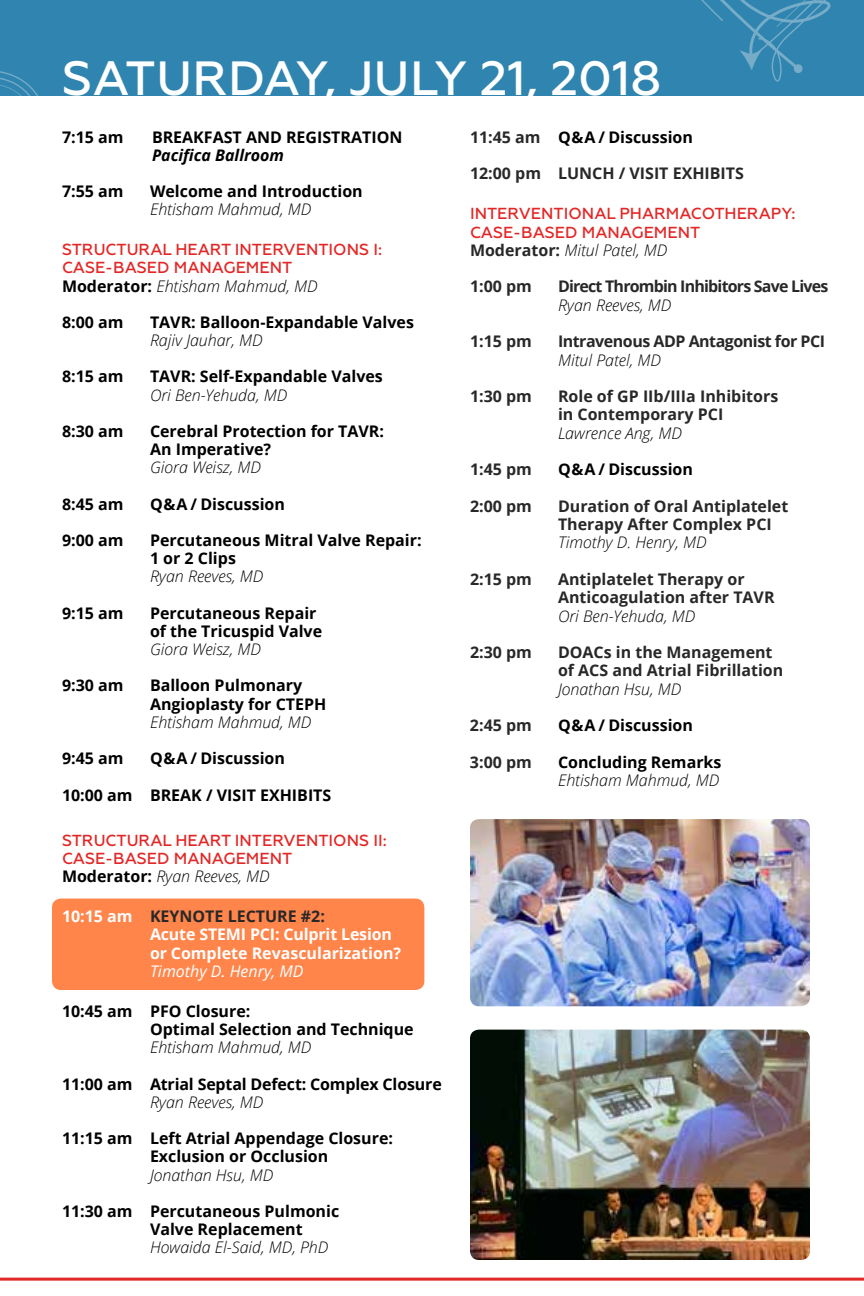
<style>
.page{position:relative;width:864px;height:1296px;background:#fff}
.page>*{position:absolute;margin:0;border:0;box-sizing:border-box;transform-origin:0 0}
.t1{font:500 48px "Geometria";color:#fff}
.t2{font:700 16px/18.2px "Open Sans";color:#000}
.t3{font:italic 300 16px "Open Sans";color:#000}
.t4{font:700 16px/18.4px "Open Sans";color:#292829}
.t5{font:500 16px/18.2px "Geometria";color:#e32726}
.t6{font:700 16px/18.2px "Open Sans";color:#fff}
.t7{font:700 16px "Open Sans";letter-spacing:-.05em;color:#292829}
.t8{font:700 16px "Open Sans";letter-spacing:-.03em;color:#292829}
.t9{font:italic 16px "Open Sans";color:#fff}
.t10{font:italic 700 16px "Open Sans";color:#000}
.s1{font-weight:700;font-style:normal}
.s2{color:#292829}
.s3{font-weight:700;font-style:normal;color:#292829}
</style>
<div class="page">
<hr style="left:0;top:1278px;width:864px;height:3px;background:#e32726">
<div style="left:52px;top:899px;width:372px;height:91px;background:#ff854a;border-radius:9px"></div>
<div style="left:0;top:0;width:864px;height:95px;background:#3085b0"></div>
<svg style="left:0;top:71px;width:38px;height:24px"></svg>
<svg style="left:701px;top:0;width:130px;height:82px"></svg>
<img style="left:470px;top:819px;width:340px;height:187px">
<img style="left:470px;top:1030px;width:340px;height:230px">
<h1 class="t1" style="left:62px;top:50px;width:601px">SATURDAY, JULY 21, 2018</h1>
<p class="t2" style="left:62px;top:127px;width:63px">7:15 am</p>
<p class="t2" style="left:152px;top:127px;width:252px">BREAKFAST AND REGISTRATION</p>
<p class="t10" style="left:152px;top:144px;width:134px">Pacifica Ballroom</p>
<p class="t2" style="left:62px;top:182px;width:63px">7:55 am</p>
<p class="t2" style="left:150px;top:182px;width:214px">Welcome and Introduction</p>
<p class="t3" style="left:150px;top:198px;width:163px">Ehtisham Mahmud, MD</p>
<p class="t5" style="left:62px;top:241px;width:322px">STRUCTURAL HEART INTERVENTIONS I:<br>CASE-BASED MANAGEMENT</p>
<p class="t3" style="left:62px;top:275px;width:257px"><span class="s1">Moderator:</span> Ehtisham Mahmud, MD</p>
<p class="t2" style="left:62px;top:313px;width:63px">8:00 am</p>
<p class="t2" style="left:150px;top:313px;width:266px">TAVR: Balloon-Expandable Valves</p>
<p class="t3" style="left:150px;top:329px;width:114px">Rajiv Jauhar, MD</p>
<p class="t2" style="left:62px;top:367px;width:63px">8:15 am</p>
<p class="t2" style="left:150px;top:367px;width:234px">TAVR: Self-Expandable Valves</p>
<p class="t3" style="left:150px;top:384px;width:139px">Ori Ben-Yehuda, MD</p>
<p class="t2" style="left:62px;top:422px;width:63px">8:30 am</p>
<p class="t2" style="left:150px;top:422px;width:236px">Cerebral Protection for TAVR:<br>An Imperative?</p>
<p class="t3" style="left:150px;top:457px;width:113px">Giora Weisz, MD</p>
<p class="t2" style="left:62px;top:494px;width:63px">8:45 am</p>
<p class="t2" style="left:150px;top:494px;width:136px">Q&amp;A / Discussion</p>
<p class="t2" style="left:62px;top:531px;width:63px">9:00 am</p>
<p class="t2" style="left:150px;top:531px;width:273px">Percutaneous Mitral Valve Repair:<br>1 or 2 Clips</p>
<p class="t3" style="left:150px;top:566px;width:115px">Ryan Reeves, MD</p>
<p class="t2" style="left:62px;top:603px;width:63px">9:15 am</p>
<p class="t2" style="left:150px;top:603px;width:174px">Percutaneous Repair of the Tricuspid Valve</p>
<p class="t3" style="left:150px;top:638px;width:113px">Giora Weisz, MD</p>
<p class="t2" style="left:62px;top:676px;width:63px">9:30 am</p>
<p class="t2" style="left:150px;top:676px;width:178px">Balloon Pulmonary<br>Angioplasty for CTEPH</p>
<p class="t3" style="left:150px;top:711px;width:163px">Ehtisham Mahmud, MD</p>
<p class="t2" style="left:62px;top:749px;width:63px">9:45 am</p>
<p class="t2" style="left:150px;top:749px;width:136px">Q&amp;A / Discussion</p>
<p class="t2" style="left:62px;top:785px;width:271px">10:00 am BREAK / VISIT EXHIBITS</p>
<p class="t5" style="left:62px;top:831px;width:326px">STRUCTURAL HEART INTERVENTIONS II:<br>CASE-BASED MANAGEMENT</p>
<p class="t3" style="left:62px;top:865px;width:209px"><span class="s1">Moderator:</span> Ryan Reeves, MD</p>
<p class="t6" style="left:150px;top:907px;width:253px;text-indent:-88px">10:15 am <span class="s2">KEYNOTE LECTURE #2:<br></span>Acute STEMI PCI: Culprit Lesion or Complete Revascularization?</p>
<p class="t9" style="left:150px;top:960px;width:155px">Timothy D. Henry, MD</p>
<p class="t2" style="left:150px;top:1001px;width:265px;text-indent:-88px">10:45 am PFO Closure:<br>Optimal Selection and Technique</p>
<p class="t3" style="left:150px;top:1036px;width:163px">Ehtisham Mahmud, MD</p>
<p class="t2" style="left:62px;top:1074px;width:381px">11:00 am Atrial Septal Defect: Complex Closure</p>
<p class="t3" style="left:150px;top:1091px;width:115px">Ryan Reeves, MD</p>
<p class="t2" style="left:150px;top:1129px;width:245px;text-indent:-88px">11:15 am Left Atrial Appendage Closure:<br>Exclusion or Occlusion</p>
<p class="t3" style="left:150px;top:1164px;width:125px">Jonathan Hsu, MD</p>
<p class="t2" style="left:150px;top:1201px;width:191px;text-indent:-88px">11:30 am Percutaneous Pulmonic<br>Valve Replacement</p>
<p class="t3" style="left:150px;top:1236px;width:180px">Howaida El-Said, MD, PhD</p>
<p class="t2" style="left:470px;top:127px;width:224px"><span class="s2">11:45 am</span> Q&amp;A / Discussion</p>
<p class="t4" style="left:470px;top:164px;width:276px">12:00 pm LUNCH / VISIT EXHIBITS</p>
<p class="t5" style="left:470px;top:205px;width:327px">INTERVENTIONAL PHARMACOTHERAPY:<br>CASE-BASED MANAGEMENT</p>
<p class="t3" style="left:470px;top:239px;width:199px"><span class="s3">Moderator:</span> Mitul Patel, MD</p>
<p class="t4" style="left:470px;top:277px;width:63px">1:00 pm</p>
<p class="t7" style="left:558px;top:275px;width:272px">Direct Thrombin Inhibitors Save Lives</p>
<p class="t3" style="left:558px;top:294px;width:115px">Ryan Reeves, MD</p>
<p class="t4" style="left:470px;top:332px;width:63px">1:15 pm</p>
<p class="t8" style="left:558px;top:330px;width:269px">Intravenous ADP Antagonist for PCI</p>
<p class="t3" style="left:558px;top:349px;width:105px">Mitul Patel, MD</p>
<p class="t4" style="left:470px;top:387px;width:63px">1:30 pm</p>
<p class="t4" style="left:558px;top:387px;width:222px">Role of GP IIb/IIIa Inhibitors in Contemporary PCI</p>
<p class="t3" style="left:558px;top:422px;width:126px">Lawrence Ang, MD</p>
<p class="t4" style="left:470px;top:460px;width:63px">1:45 pm</p>
<p class="t2" style="left:558px;top:460px;width:136px">Q&amp;A / Discussion</p>
<p class="t4" style="left:470px;top:496px;width:63px">2:00 pm</p>
<p class="t4" style="left:558px;top:496px;width:232px">Duration of Oral Antiplatelet<br>Therapy After Complex PCI</p>
<p class="t3" style="left:558px;top:532px;width:150px">Timothy D. Henry, MD</p>
<p class="t4" style="left:470px;top:569px;width:63px">2:15 pm</p>
<p class="t4" style="left:558px;top:569px;width:218px">Antiplatelet Therapy or<br>Anticoagulation after TAVR</p>
<p class="t3" style="left:558px;top:605px;width:139px">Ori Ben-Yehuda, MD</p>
<p class="t4" style="left:470px;top:643px;width:63px">2:30 pm</p>
<p class="t4" style="left:558px;top:643px;width:227px">DOACs in the Management of ACS and Atrial Fibrillation</p>
<p class="t3" style="left:558px;top:678px;width:125px">Jonathan Hsu, MD</p>
<p class="t4" style="left:470px;top:716px;width:63px">2:45 pm</p>
<p class="t2" style="left:558px;top:716px;width:136px">Q&amp;A / Discussion</p>
<p class="t4" style="left:470px;top:752px;width:63px">3:00 pm</p>
<p class="t2" style="left:558px;top:752px;width:165px">Concluding Remarks</p>
<p class="t3" style="left:558px;top:769px;width:163px">Ehtisham Mahmud, MD</p>
</div>
